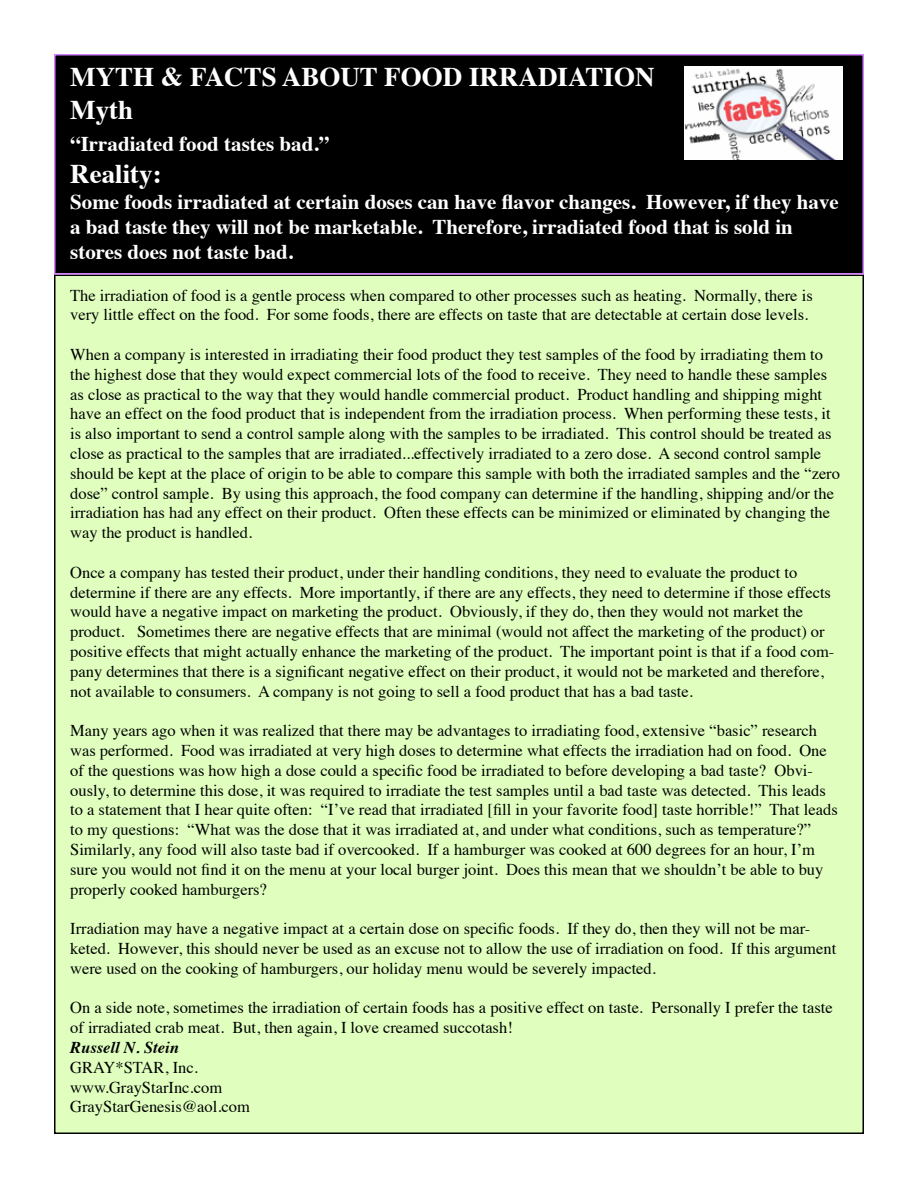
<style>
.page{position:relative;width:918px;height:1188px;background:#fff}
.page>*{position:absolute;margin:0;border:0;box-sizing:border-box;transform-origin:0 0}
.t1{font:700 27px/32.4px "Times";color:#fff}
.t2{font:700 21px/25.2px "Times";color:#fff}
.t3{font:16.5px/19.8px "Times";color:#000}
.t4{font:italic 700 16.5px "Times";color:#000}
</style>
<div class="page">
<div style="left:55px;top:275px;width:808px;height:858px;background:#e0ffbf"></div>
<div style="left:54px;top:54px;width:810px;height:220px;background:#000;border:2px solid #d37fff"></div>
<img style="left:685px;top:66px;width:158px;height:94px">
<h1 class="t1" style="left:70px;top:58px;width:586px">MYTH &amp; FACTS ABOUT FOOD IRRADIATION<br>Myth</h1>
<p class="t2" style="left:70px;top:129px;width:260px">“Irradiated food tastes bad.”</p>
<h1 class="t1" style="left:70px;top:155px;width:93px">Reality:</h1>
<p class="t2" style="left:70px;top:187px;width:770px">Some foods irradiated at certain doses can have flavor changes. However, if they have a bad taste they will not be marketable. Therefore, irradiated food that is sold in stores does not taste bad.</p>
<p class="t3" style="left:70px;top:284px;width:744px">The irradiation of food is a gentle process when compared to other processes such as heating. Normally, there is very little effect on the food. For some foods, there are effects on taste that are detectable at certain dose levels.</p>
<p class="t3" style="left:70px;top:343px;width:771px">When a company is interested in irradiating their food product they test samples of the food by irradiating them to the highest dose that they would expect commercial lots of the food to receive. They need to handle these samples as close as practical to the way that they would handle commercial product. Product handling and shipping might have an effect on the food product that is independent from the irradiation process. When performing these tests, it is also important to send a control sample along with the samples to be irradiated. This control should be treated as close as practical to the samples that are irradiated...effectively irradiated to a zero dose. A second control sample should be kept at the place of origin to be able to compare this sample with both the irradiated samples and the “zero dose” control sample. By using this approach, the food company can determine if the handling, shipping and/or the irradiation has had any effect on their product. Often these effects can be minimized or eliminated by changing the way the product is handled.</p>
<p class="t3" style="left:70px;top:561px;width:766px">Once a company has tested their product, under their handling conditions, they need to evaluate the product to determine if there are any effects. More importantly, if there are any effects, they need to determine if those effects would have a negative impact on marketing the product. Obviously, if they do, then they would not market the product. Sometimes there are negative effects that are minimal (would not affect the marketing of the product) or positive effects that might actually enhance the marketing of the product. The important point is that if a food com&shy;pany determines that there is a significant negative effect on their product, it would not be marketed and therefore, not available to consumers. A company is not going to sell a food product that has a bad taste.</p>
<p class="t3" style="left:70px;top:719px;width:769px">Many years ago when it was realized that there may be advantages to irradiating food, extensive “basic” research was performed. Food was irradiated at very high doses to determine what effects the irradiation had on food. One of the questions was how high a dose could a specific food be irradiated to before developing a bad taste? Obvi&shy;ously, to determine this dose, it was required to irradiate the test samples until a bad taste was detected. This leads to a statement that I hear quite often: “I’ve read that irradiated [fill in your favorite food] taste horrible!” That leads to my questions: “What was the dose that it was irradiated at, and under what conditions, such as temperature?” Similarly, any food will also taste bad if overcooked. If a hamburger was cooked at 600 degrees for an hour, I’m sure you would not find it on the menu at your local burger joint. Does this mean that we shouldn’t be able to buy properly cooked hamburgers?</p>
<p class="t3" style="left:70px;top:917px;width:768px">Irradiation may have a negative impact at a certain dose on specific foods. If they do, then they will not be mar&shy;keted. However, this should never be used as an excuse not to allow the use of irradiation on food. If this argument were used on the cooking of hamburgers, our holiday menu would be severely impacted.</p>
<p class="t3" style="left:70px;top:997px;width:764px">On a side note, sometimes the irradiation of certain foods has a positive effect on taste. Personally I prefer the taste of irradiated crab meat. But, then again, I love creamed succotash!</p>
<p class="t4" style="left:70px;top:1032px;width:110px">Russell N. Stein</p>
<p class="t3" style="left:70px;top:1056px;width:181px">GRAY*STAR, Inc. www.GrayStarInc.com<br>GrayStarGenesis@aol.com</p>
</div>
